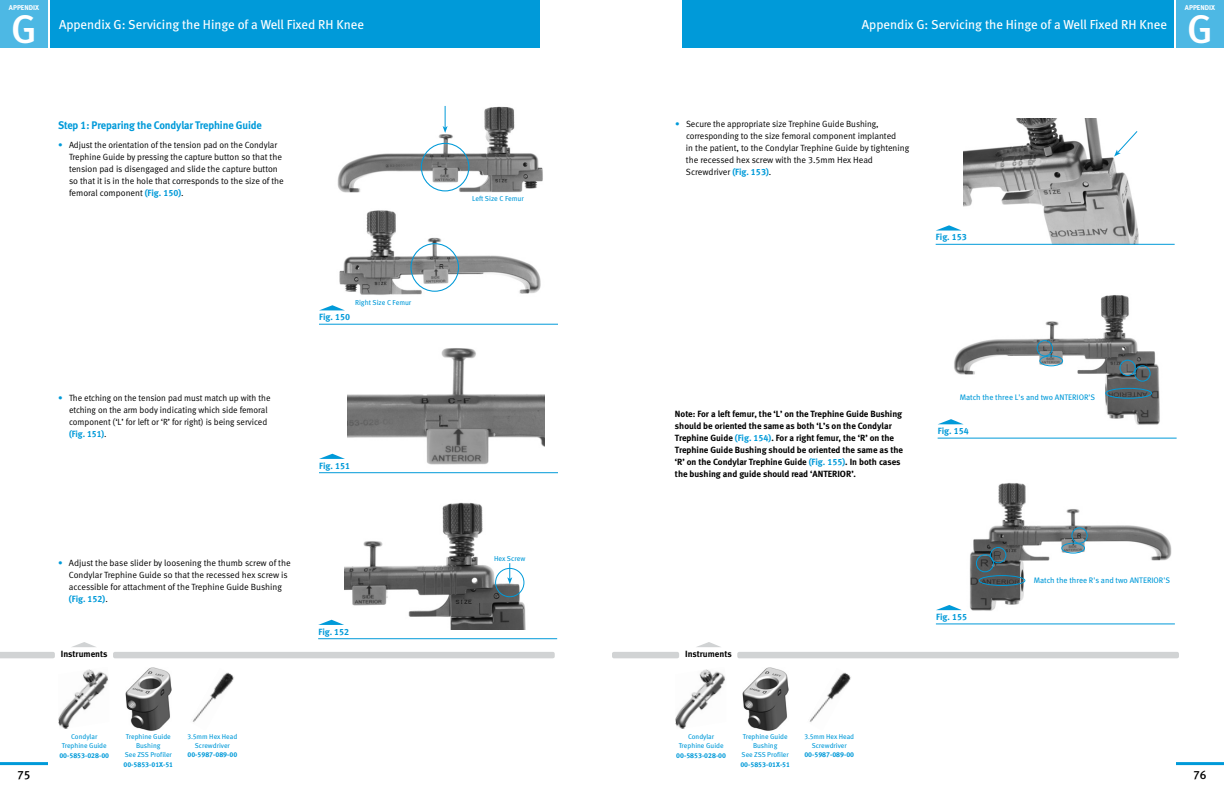
<style>
.page{position:relative;width:1224px;height:792px;background:#fff}
.page>*{position:absolute;margin:0;border:0;box-sizing:border-box;transform-origin:0 0}
.t1{font:500 40px "Meta";color:#fff}
.t2{font:13px "Meta Book LF";color:#fff}
.t3{font:12px "Meta Medium LF";color:#000}
.t4{font:11px "Meta Bold LF";letter-spacing:-.01em;color:#009ad9;scale:.96 1}
.t5{font:9px/12px "Meta Normal LF";color:#000}
.t6{font:9px/12px "Meta Bold LF";color:#000}
.t7{font:9px "Meta Bold LF";color:#009ad9}
.t8{font:8px "Meta";color:#009ad9}
.t9{font:7.2px "Meta";color:#009ad9}
.t10{font:7px/9px "Meta";color:#009ad9;text-align:center}
.t11{font:7px "Meta Bold LF";color:#009ad9}
.t12{font:7px "Meta Bold LF";color:#fff}
.s1{color:#009ad9}
.s2{font-family:"Meta Bold LF";color:#009ad9}
.s3{font-family:"Meta Normal LF";color:#000}
.s4{font-family:"Meta Book Caps Expert"}
</style>
<div class="page">
<div style="left:50px;top:0;width:490px;height:48px;background:#009ad9"></div>
<div style="left:683px;top:0;width:491px;height:48px;background:#009ad9"></div>
<div style="left:1176px;top:0;width:48px;height:48px;background:#4db8e4"></div>
<div style="left:0;top:0;width:48px;height:48px;background:#4db8e4"></div>
<hr style="left:0;top:762px;width:48px;height:3px;background:#009ad9">
<hr style="left:1176px;top:762px;width:48px;height:3px;background:#009ad9">
<div style="left:737px;top:652px;width:442px;height:6px;background:#d1d3d4;border-radius:2px"></div>
<div style="left:612px;top:652px;width:67px;height:6px;background:#d1d3d4;border-radius:2px"></div>
<svg style="left:697px;top:642px;width:24px;height:5px"></svg>
<div style="left:113px;top:652px;width:442px;height:6px;background:#d1d3d4;border-radius:2px"></div>
<svg style="left:0;top:652px;width:55px;height:6px"></svg>
<svg style="left:72px;top:642px;width:24px;height:5px"></svg>
<img style="left:348px;top:348px;width:196px;height:117px">
<img style="left:337px;top:106px;width:206px;height:87px">
<div style="left:421px;top:143px;width:48px;height:48px;border:1px solid #009ad9;border-radius:50%"></div>
<svg style="left:443px;top:106px;width:5px;height:27px"></svg>
<img style="left:344px;top:502px;width:182px;height:128px">
<hr style="left:319px;top:472px;width:239px;height:1px;background:#009ad9">
<svg style="left:319px;top:454px;width:26px;height:5px"></svg>
<img style="left:319px;top:210px;width:222px;height:101px">
<div style="left:410px;top:243px;width:49px;height:49px;border:1px solid #009ad9;border-radius:50%"></div>
<hr style="left:319px;top:324px;width:239px;height:1px;background:#009ad9">
<svg style="left:319px;top:305px;width:26px;height:5px"></svg>
<svg style="left:507px;top:563px;width:5px;height:21px"></svg>
<div style="left:495px;top:568px;width:29px;height:29px;border:1px solid #009ad9;border-radius:50%"></div>
<hr style="left:318px;top:638px;width:239px;height:1px;background:#009ad9">
<svg style="left:318px;top:620px;width:26px;height:5px"></svg>
<img style="left:937px;top:483px;width:238px;height:142px">
<div style="left:1071px;top:527px;width:17px;height:17px;border:1px solid #009ad9;border-radius:50%"></div>
<div style="left:990px;top:547px;width:16px;height:16px;border:1px solid #009ad9;border-radius:50%"></div>
<div style="left:1061px;top:543px;width:24px;height:11px;border:1px solid #009ad9;border-radius:50%"></div>
<div style="left:979px;top:575px;width:46px;height:11px;border:1px solid #009ad9;border-radius:50%"></div>
<div style="left:976px;top:554px;width:18px;height:18px;border:1px solid #009ad9;border-radius:50%"></div>
<img style="left:937px;top:295px;width:240px;height:144px">
<div style="left:1037px;top:340px;width:16px;height:16px;border:1px solid #009ad9;border-radius:50%"></div>
<div style="left:1119px;top:360px;width:17px;height:16px;border:1px solid #009ad9;border-radius:50%"></div>
<div style="left:1134px;top:365px;width:17px;height:17px;border:1px solid #009ad9;border-radius:50%"></div>
<div style="left:1039px;top:355px;width:24px;height:11px;border:1px solid #009ad9;border-radius:50%"></div>
<div style="left:1105px;top:388px;width:47px;height:11px;border:1px solid #009ad9;border-radius:50%"></div>
<img style="left:963px;top:118px;width:212px;height:126px">
<svg style="left:1114px;top:130px;width:24px;height:27px"></svg>
<hr style="left:936px;top:244px;width:239px;height:1px;background:#009ad9">
<svg style="left:936px;top:225px;width:26px;height:6px"></svg>
<hr style="left:938px;top:438px;width:239px;height:1px;background:#009ad9">
<svg style="left:938px;top:419px;width:26px;height:5px"></svg>
<hr style="left:936px;top:623px;width:239px;height:1px;background:#009ad9">
<svg style="left:936px;top:605px;width:26px;height:5px"></svg>
<img style="left:58px;top:669px;width:50px;height:60px">
<img style="left:675px;top:669px;width:50px;height:60px">
<img style="left:125px;top:667px;width:47px;height:63px">
<img style="left:742px;top:667px;width:46px;height:63px">
<img style="left:192px;top:672px;width:42px;height:50px">
<img style="left:809px;top:672px;width:42px;height:50px">
<p class="t12" style="left:9px;top:4px;width:32px">APPENDIX</p>
<h1 class="t1" style="left:11px;top:6px;width:27px">G</h1>
<h2 class="t2" style="left:59px;top:17px;width:307px">Appendix G: Servicing the Hinge of a Well Fixed RH Knee</h2>
<h2 class="t2" style="left:862px;top:17px;width:307px">Appendix G: Servicing the Hinge of a Well Fixed RH Knee</h2>
<p class="t12" style="left:1185px;top:4px;width:32px">APPENDIX</p>
<h1 class="t1" style="left:1187px;top:6px;width:27px">G</h1>
<p class="t4" style="left:58px;top:118px;width:214px">Step 1: Preparing the Condylar Trephine Guide</p>
<p class="t5" style="left:69px;top:139px;width:216px;text-indent:-11px"><span class="s1">•</span> Adjust the orientation of the tension pad on the Condylar Trephine Guide by pressing the capture button so that the tension pad is disengaged and slide the capture button so that it is in the hole that corresponds to the size of the femoral component <span class="s2">(Fig. 150)</span>.</p>
<p class="t5" style="left:69px;top:392px;width:203px;text-indent:-11px"><span class="s1">•</span> The etching on the tension pad must match up with the etching on the arm body indicating which side femoral component (‘L’ for left or ‘R’ for right) is being serviced</p>
<p class="t7" style="left:69px;top:429px;width:39px">(Fig. 151)<span class="s3">.</span></p>
<p class="t9" style="left:355px;top:298px;width:58px">Right Size C Femur</p>
<p class="t7" style="left:319px;top:312px;width:32px">Fig. 150</p>
<p class="t7" style="left:319px;top:460px;width:32px">Fig. 151</p>
<p class="t9" style="left:472px;top:194px;width:53px">Left Size C Femur</p>
<p class="t5" style="left:686px;top:118px;width:225px;text-indent:-11px"><span class="s1">•</span> Secure the appropriate size Trephine Guide Bushing, corresponding to the size femoral component implanted<br>in the patient, to the Condylar Trephine Guide by tightening the recessed hex screw with the 3.5mm Hex Head Screwdriver <span class="s2">(Fig. 153)</span>.</p>
<p class="t7" style="left:936px;top:232px;width:32px">Fig. 153</p>
<p class="t6" style="left:675px;top:408px;width:230px">Note: For a left femur, the ‘L’ on the Trephine Guide Bushing should be oriented the same as both ‘L’s on the Condylar Trephine Guide <span class="s1">(Fig. 154)</span>. For a right femur, the ‘R’ on the Trephine Guide Bushing should be oriented the same as the ‘R’ on the Condylar Trephine Guide <span class="s1">(Fig. 155)</span>. In both cases the bushing and guide should read ‘ANTERIOR’.</p>
<p class="t8" style="left:960px;top:392px;width:137px">Match the three L's and two ANTERIOR'S</p>
<p class="t7" style="left:938px;top:426px;width:32px">Fig. 154</p>
<p class="t5" style="left:69px;top:557px;width:223px;text-indent:-11px"><span class="s1">•</span> Adjust the base slider by loosening the thumb screw of the<br>Condylar Trephine Guide so that the recessed hex screw is accessible for attachment of the Trephine Guide Bushing</p>
<p class="t7" style="left:69px;top:594px;width:40px">(Fig. 152)<span class="s3">.</span></p>
<p class="t7" style="left:318px;top:626px;width:32px">Fig. 152</p>
<p class="t9" style="left:494px;top:554px;width:33px">Hex Screw</p>
<p class="t6" style="left:61px;top:648px;width:48px">Instruments</p>
<p class="t6" style="left:685px;top:648px;width:48px">Instruments</p>
<p class="t10" style="left:62px;top:732px;width:46px">Condylar<br>Trephine Guide</p>
<p class="t11" style="left:59px;top:751px;width:51px">00-5853-028-00</p>
<p class="t10" style="left:125px;top:732px;width:49px">Trephine Guide<br>Bushing<br>See ZSS Profiler</p>
<p class="t11" style="left:123px;top:760px;width:51px">00-5853-01X-51</p>
<p class="t10" style="left:188px;top:732px;width:51px"><span class="s4">3</span>.<span class="s4">5</span>mm Hex Head<br>Screwdriver</p>
<p class="t11" style="left:187px;top:751px;width:51px">00-5987-089-00</p>
<p class="t10" style="left:679px;top:732px;width:46px">Condylar<br>Trephine Guide</p>
<p class="t11" style="left:676px;top:751px;width:51px">00-5853-028-00</p>
<p class="t10" style="left:742px;top:732px;width:49px">Trephine Guide<br>Bushing<br>See ZSS Profiler</p>
<p class="t11" style="left:740px;top:760px;width:51px">00-5853-01X-51</p>
<p class="t10" style="left:804px;top:732px;width:51px"><span class="s4">3</span>.<span class="s4">5</span>mm Hex Head<br>Screwdriver</p>
<p class="t11" style="left:804px;top:751px;width:51px">00-5987-089-00</p>
<p class="t7" style="left:936px;top:611px;width:32px">Fig. 155</p>
<p class="t8" style="left:1034px;top:576px;width:138px">Match the three R's and two ANTERIOR'S</p>
<h3 class="t3" style="left:17px;top:768px;width:15px">75</h3>
<h3 class="t3" style="left:1193px;top:768px;width:15px">76</h3>
</div>
